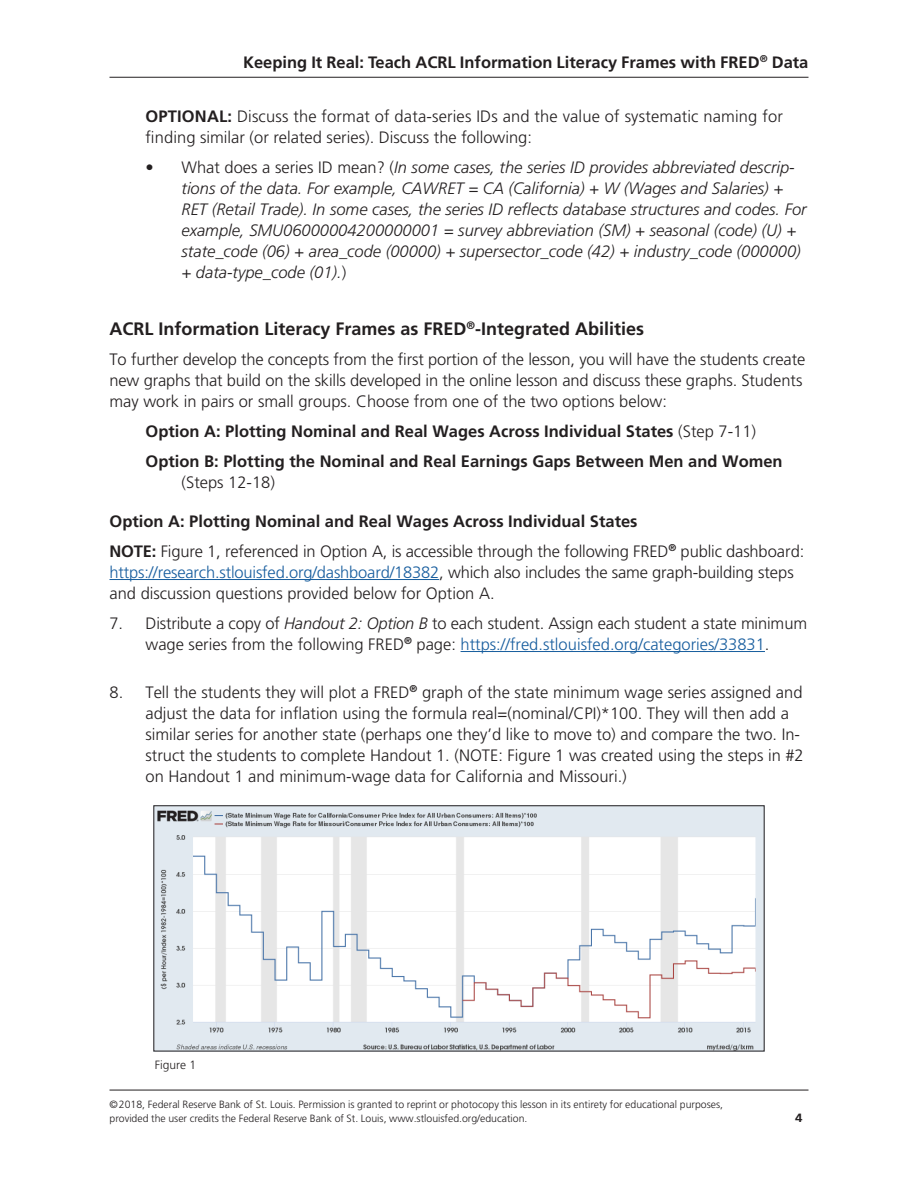
<style>
.page{position:relative;width:918px;height:1188px;background:#fff}
.page>*{position:absolute;margin:0;border:0;box-sizing:border-box;transform-origin:0 0}
.t1{font:700 18px "Frutiger";color:#231f20}
.t2{font:300 16.5px/21px "Frutiger";color:#231f20}
.t3{font:italic 300 16.5px/21px "Frutiger";color:#231f20}
.t4{font:700 16.5px/30px "Frutiger";color:#231f20}
.t5{font:300 12px "Frutiger";color:#231f20}
.t6{font:700 12px "Frutiger";color:#231f20;scale:1.1 1}
.t7{font:300 10.5px/13.5px "Frutiger";color:#231f20}
.s1{font-weight:700}
.s2{font-style:normal}
.s3{font-weight:300}
.s4{color:#175d9e}
.s5{font-style:italic}
</style>
<div class="page">
<hr style="left:110px;top:77px;width:698px;height:1px;background:#231f20">
<hr style="left:110px;top:579px;width:329px;height:1px;background:#175d9e">
<hr style="left:461px;top:651px;width:304px;height:1px;background:#175d9e">
<hr style="left:110px;top:1090px;width:698px;height:1px;background:#231f20">
<img style="left:155px;top:807px;width:608px;height:242px">
<div style="left:153px;top:805px;width:612px;height:246px;border:1px solid #231f20"></div>
<p class="t4" style="left:243px;top:47px;width:567px">Keeping It Real: Teach ACRL Information Literacy Frames with FRED<sup>®</sup> Data</p>
<p class="t2" style="left:146px;top:106px;width:639px"><span class="s1">OPTIONAL:</span> Discuss the format of data-series IDs and the value of systematic naming for finding similar (or related series). Discuss the following:</p>
<p class="t3" style="left:182px;top:157px;width:627px;text-indent:-36px"><span class="s2">• What does a series ID mean? (</span>In some cases, the series ID provides abbreviated descrip&shy;tions of the data. For example, CAWRET = CA (California) + W (Wages and Salaries) + RET (Retail Trade). In some cases, the series ID reflects database structures and codes. For example, SMU06000004200000001 = survey abbreviation (SM) + seasonal (code) (U) + state_code (06) + area_code (00000) + supersector_code (42) + industry_code (000000) + data-type_code (01).<span class="s2">)</span></p>
<p class="t1" style="left:110px;top:318px;width:536px">ACRL Information Literacy Frames as FRED<sup>®</sup>-Integrated Abilities</p>
<p class="t2" style="left:110px;top:349px;width:698px">To further develop the concepts from the first portion of the lesson, you will have the students create new graphs that build on the skills developed in the online lesson and discuss these graphs. Students may work in pairs or small groups. Choose from one of the two options below:</p>
<p class="t4" style="left:146px;top:416px;width:639px">Option A: Plotting Nominal and Real Wages Across Individual States <span class="s3">(Step 7-11)<br></span>Option B: Plotting the Nominal and Real Earnings Gaps Between Men and Women</p>
<p class="t2" style="left:182px;top:472px;width:95px">(Steps 12-18)</p>
<p class="t2" style="left:110px;top:506px;width:696px;line-height:30px"><span class="s1">Option A: Plotting Nominal and Real Wages Across Individual States<br>NOTE:</span> Figure 1, referenced in Option A, is accessible through the following FRED<sup>®</sup> public dashboard:</p>
<p class="t2" style="left:109px;top:562px;width:686px"><span class="s4">https://research.stlouisfed.org/dashboard/18382</span>, which also includes the same graph-building steps and discussion questions provided below for Option A.</p>
<p class="t2" style="left:109px;top:613px;width:699px;text-align:center">7. Distribute a copy of <span class="s5">Handout 2: Option B</span> to each student. Assign each student a state minimum wage series from the following FRED<sup>®</sup> page: <span class="s4">https://fred.stlouisfed.org/categories/33831</span>.</p>
<p class="t2" style="left:145px;top:682px;width:660px;text-indent:-36px">8. Tell the students they will plot a FRED<sup>®</sup> graph of the state minimum wage series assigned and adjust the data for inflation using the formula real=(nominal/CPI)*100. They will then add a similar series for another state (perhaps one they’d like to move to) and compare the two. In&shy;struct the students to complete Handout 1. (NOTE: Figure 1 was created using the steps in #2 on Handout 1 and minimum-wage data for California and Missouri.)</p>
<p class="t5" style="left:155px;top:1059px;width:43px">Figure 1</p>
<p class="t7" style="left:110px;top:1098px;width:615px">©2018, Federal Reserve Bank of St. Louis. Permission is granted to reprint or photocopy this lesson in its entirety for educational purposes, provided the user credits the Federal Reserve Bank of St. Louis, www.stlouisfed.org/education.</p>
<p class="t6" style="left:795px;top:1111px;width:8px">4</p>
</div>
